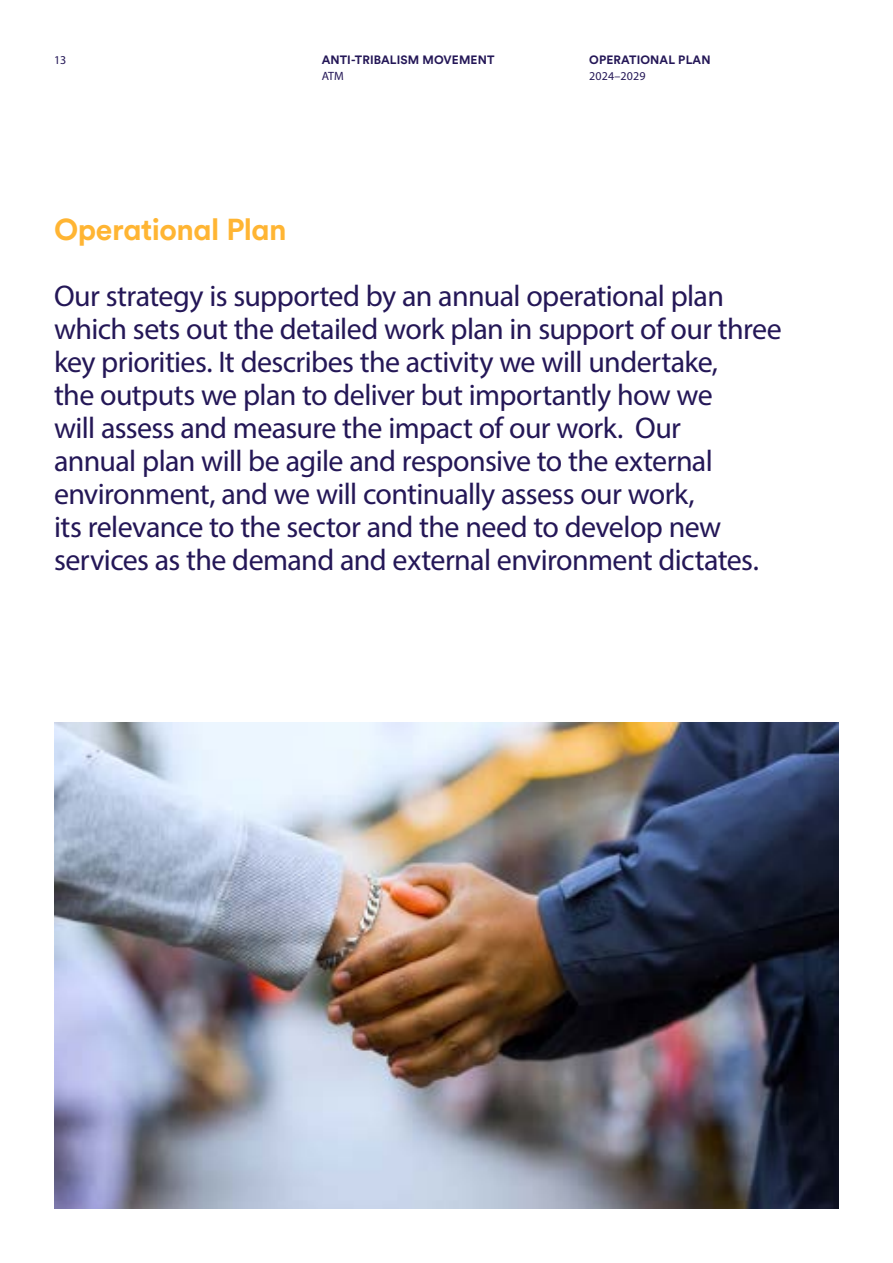
<style>
.page{position:relative;width:893px;height:1263px;background:#fff}
.page>*{position:absolute;margin:0;border:0;box-sizing:border-box;transform-origin:0 0}
.t1{font:30px/33px "Myriad Pro";letter-spacing:-.02em;color:#241757}
.t2{font:700 30px "Circular Std";letter-spacing:-.015em;color:#ffb533}
.t3{font:700 12px "Circular Std";letter-spacing:.01em;color:#241757}
.t4{font:12px "Myriad Pro";letter-spacing:.01em;color:#241757}
</style>
<div class="page">
<img style="left:54px;top:723px;width:785px;height:486px">
<p class="t4" style="left:54px;top:52px;width:14px">13</p>
<p class="t3" style="left:322px;top:52px;width:174px">ANTI-TRIBALISM MOVEMENT</p>
<p class="t4" style="left:322px;top:69px;width:24px">ATM</p>
<p class="t3" style="left:589px;top:52px;width:123px">OPERATIONAL PLAN</p>
<p class="t4" style="left:589px;top:69px;width:58px">2024–2029</p>
<p class="t2" style="left:54px;top:210px;width:234px">Operational Plan</p>
<p class="t1" style="left:54px;top:279px;width:729px">Our strategy is supported by an annual operational plan which sets out the detailed work plan in support of our three key priorities. It describes the activity we will undertake,<br>the outputs we plan to deliver but importantly how we<br>will assess and measure the impact of our work. Our<br>annual plan will be agile and responsive to the external environment, and we will continually assess our work,<br>its relevance to the sector and the need to develop new services as the demand and external environment dictates.</p>
</div>
